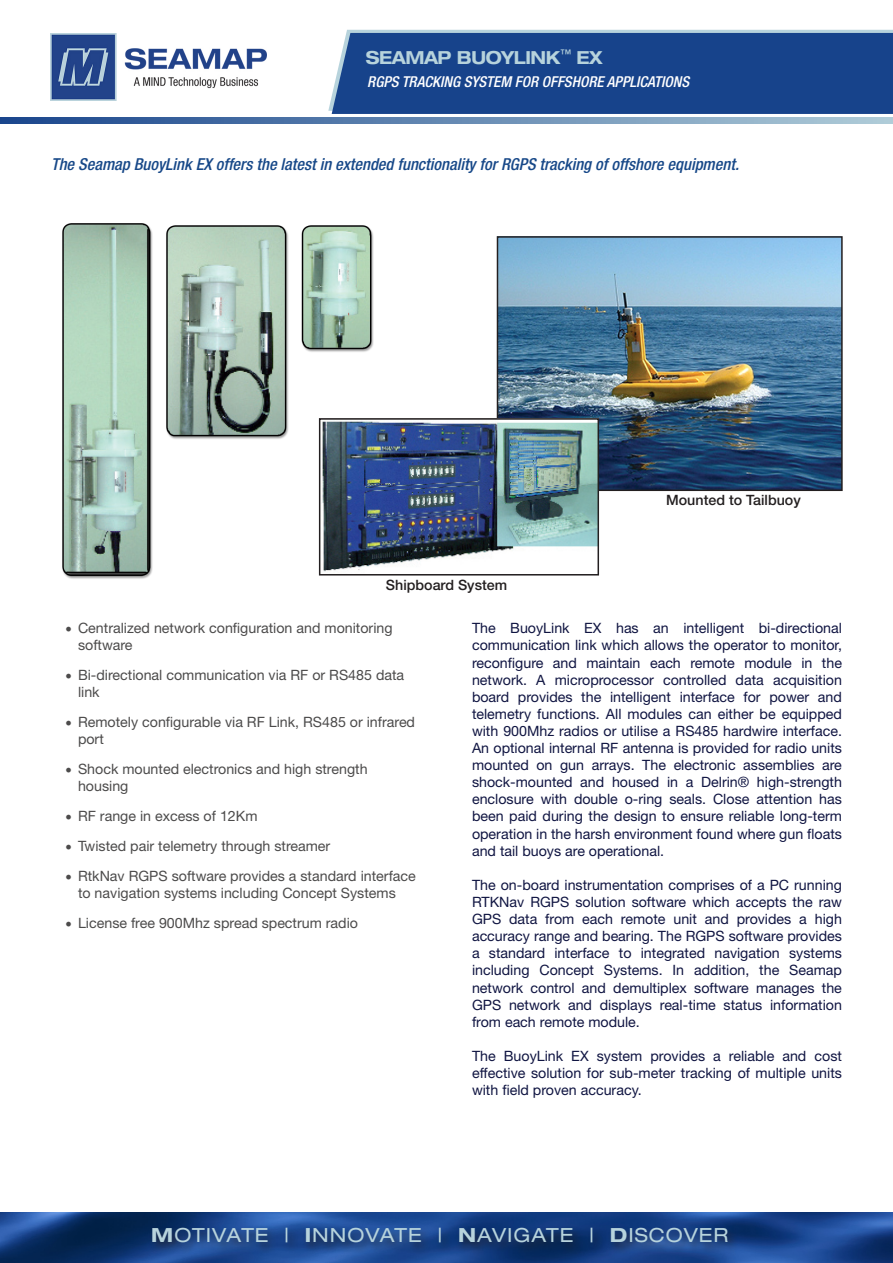
<style>
.page{position:relative;width:893px;height:1263px;background:#fff}
.page>*{position:absolute;margin:0;border:0;box-sizing:border-box;transform-origin:0 0}
.t1{font:expanded 19.5px "Helvetica Neue LT Pro";letter-spacing:.05em;color:#b7d3dc}
.t2{font:700 expanded 18px "Helvetica Neue LT Std";letter-spacing:-.03em;color:#b7d3dc;scale:.94 1}
.t3{font:italic 500 condensed 16.5px "Helvetica Neue";color:#174888}
.t4{font:italic 500 condensed 15px "Helvetica Neue LT Std";color:#fff}
.t5{font:14.25px/17.1px "Helvetica Neue LT Std";color:#101542;text-align:justify}
.t6{font:14.25px/17.1px "Helvetica Neue LT Std";color:#4c4b4b}
.t7{font:500 14.25px "Helvetica Neue LT Std";color:#231f20}
.s1{font-family:"Minion Pro";font-size:18px}
.s2{font-family:"Helvetica Neue LT Std";font-weight:700}
</style>
<div class="page">
<img style="left:62px;top:223px;width:317px;height:356px">
<img style="left:500px;top:239px;width:340px;height:249px">
<div style="left:497px;top:236px;width:346px;height:255px;border:2px solid #231f20"></div>
<img style="left:322px;top:421px;width:274px;height:151px">
<div style="left:319px;top:418px;width:280px;height:157px;border:2px solid #231f20"></div>
<svg style="left:328px;top:30px;width:565px;height:81px;fill:#b7d3dc"></svg>
<svg style="left:0;top:117px;width:893px;height:6px;background:#6488b2"></svg>
<img style="left:50px;top:34px;width:216px;height:66px">
<div style="left:332px;top:33px;width:561px;height:81px;background:#17438b"></div>
<img style="left:0;top:1212px;width:893px;height:51px">
<div style="left:149px;top:1225px;width:590px;height:30px;background:#231f20;opacity:.75"></div>
<p class="t2" style="left:366px;top:46px;width:253px">SEAMAP BUOYLINK<sup>™</sup> EX</p>
<p class="t4" style="left:367px;top:72px;width:323px">RGPS TRACKING SYSTEM FOR OFFSHORE APPLICATIONS</p>
<p class="t3" style="left:51px;top:155px;width:689px">The Seamap BuoyLink EX offers the latest in extended functionality for RGPS tracking of offshore equipment.</p>
<p class="t7" style="left:386px;top:576px;width:123px">Shipboard System</p>
<p class="t7" style="left:666px;top:491px;width:136px">Mounted to Tailbuoy</p>
<p class="t6" style="left:78px;top:619px;width:316px;text-indent:-13px"><span class="s1">•</span> Centralized network configuration and monitoring software</p>
<p class="t6" style="left:78px;top:666px;width:328px;text-indent:-13px"><span class="s1">•</span> Bi-directional communication via RF or RS485 data link</p>
<p class="t6" style="left:78px;top:713px;width:339px;text-indent:-13px"><span class="s1">•</span> Remotely configurable via RF Link, RS485 or infrared port</p>
<p class="t6" style="left:78px;top:760px;width:291px;text-indent:-13px"><span class="s1">•</span> Shock mounted electronics and high strength housing</p>
<p class="t6" style="left:65px;top:807px;width:194px"><span class="s1">•</span> RF range in excess of 12Km</p>
<p class="t6" style="left:65px;top:837px;width:267px"><span class="s1">•</span> Twisted pair telemetry through streamer</p>
<p class="t6" style="left:65px;top:867px;width:352px;text-align:center"><span class="s1">•</span> RtkNav RGPS software provides a standard interface to navigation systems including Concept Systems</p>
<p class="t6" style="left:65px;top:914px;width:294px"><span class="s1">•</span> License free 900Mhz spread spectrum radio</p>
<p class="t5" style="left:472px;top:619px;width:371px">The BuoyLink EX has an intelligent bi-directional communication link which allows the operator to monitor, reconfigure and maintain each remote module in the network. A microprocessor controlled data acquisition board provides the intelligent interface for power and telemetry functions. All modules can either be equipped with 900Mhz radios or utilise a RS485 hardwire interface.<br>An optional internal RF antenna is provided for radio units mounted on gun arrays. The electronic assemblies are shock-mounted and housed in a Delrin® high-strength enclosure with double o-ring seals. Close attention has been paid during the design to ensure reliable long-term operation in the harsh environment found where gun floats and tail buoys are operational.</p>
<p class="t5" style="left:472px;top:876px;width:371px">The on-board instrumentation comprises of a PC running RTKNav RGPS solution software which accepts the raw GPS data from each remote unit and provides a high accuracy range and bearing. The RGPS software provides a standard interface to integrated navigation systems including Concept Systems. In addition, the Seamap network control and demultiplex software manages the GPS network and displays real-time status information from each remote module.</p>
<p class="t5" style="left:472px;top:1047px;width:371px">The BuoyLink EX system provides a reliable and cost effective solution for sub-meter tracking of multiple units with field proven accuracy.</p>
<p class="t1" style="left:151px;top:1222px;width:578px"><span class="s2">M</span>OTIVATE | <span class="s2">I</span>NNOVATE | <span class="s2">N</span>AVIGATE | <span class="s2">D</span>ISCOVER</p>
</div>
